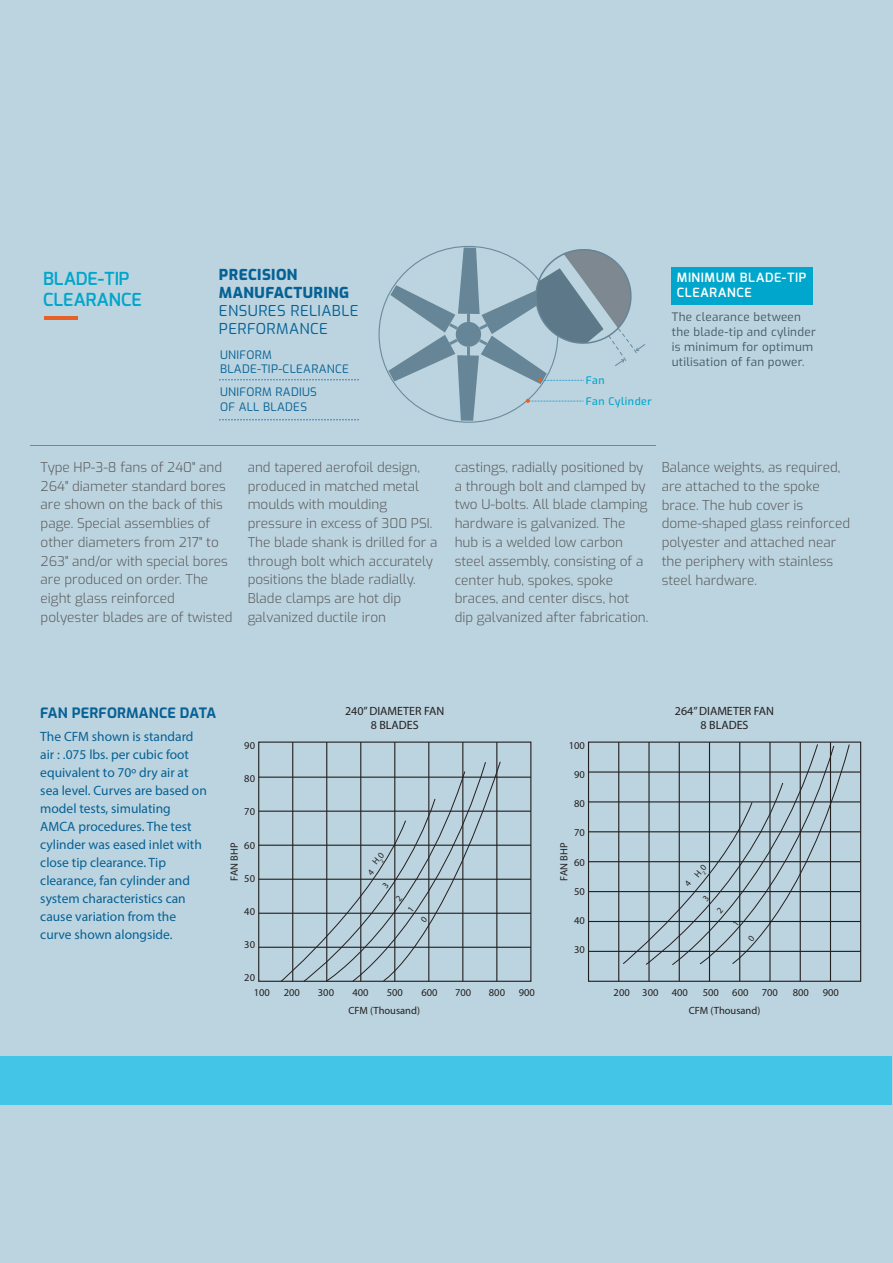
<style>
.page{position:relative;width:893px;height:1263px;background:#fff}
.page>*{position:absolute;margin:0;border:0;box-sizing:border-box;transform-origin:0 0}
.t1{font:600 18px/21px "Exo";color:#00a6cb}
.t2{font:15px/18px "Exo";letter-spacing:.025em;color:#066195}
.t3{font:800 15px/18px "Exo";letter-spacing:.025em;color:#066195}
.t4{font:700 14.25px "Exo";letter-spacing:.01em;color:#066195}
.t5{font:300 13.5px/18.8px "Exo";color:#58595b}
.t6{font:13.5px/18px "Myriad Pro";color:#066195}
.t7{font:600 12.75px/15px "Exo";letter-spacing:.05em;color:#fff}
.t8{font:12px/14.4px "Myriad Pro";color:#231f20;text-align:center}
.t9{font:11.7px/15px "Exo";letter-spacing:.025em;color:#435760}
.t10{font:11.7px/14.2px "Exo";letter-spacing:.025em;color:#066195}
.t11{font:10.5px "Myriad Pro";color:#231f20}
.t12{font:500 10.5px/21.5px "Exo";letter-spacing:.05em;color:#00a6cb}
.t13{font:9px "Myriad Pro";color:#231f20}
</style>
<div class="page">
<div style="left:1px;top:0;width:892px;height:1263px;background:#bcd4df"></div>
<div style="left:0;top:1056px;width:892px;height:48px;background:#42c5e7"></div>
<hr style="left:30px;top:445px;width:625px;height:1px;background:#e66028">
<div style="left:671px;top:267px;width:141px;height:38px;background:#00a6cb"></div>
<svg style="left:219px;top:379px;width:140px;height:1px"></svg>
<svg style="left:219px;top:419px;width:140px;height:1px"></svg>
<svg style="left:388px;top:245px;width:257px;height:176px"></svg>
<hr style="left:44px;top:316px;width:34px;height:3px;background:#e66028">
<div style="left:258px;top:741px;width:273px;height:241px;border:1px solid #231f20"></div>
<hr style="left:259px;top:947px;width:272px;height:1px;background:#231f20">
<hr style="left:259px;top:913px;width:272px;height:1px;background:#231f20">
<hr style="left:259px;top:879px;width:272px;height:1px;background:#231f20">
<hr style="left:259px;top:845px;width:272px;height:1px;background:#231f20">
<hr style="left:259px;top:811px;width:272px;height:1px;background:#231f20">
<hr style="left:259px;top:776px;width:272px;height:2px;background:#231f20">
<hr style="left:292px;top:742px;width:1px;height:239px;background:#231f20">
<hr style="left:326px;top:742px;width:1px;height:239px;background:#231f20">
<hr style="left:360px;top:742px;width:1px;height:239px;background:#231f20">
<hr style="left:394px;top:742px;width:1px;height:239px;background:#231f20">
<hr style="left:428px;top:742px;width:1px;height:239px;background:#231f20">
<hr style="left:462px;top:742px;width:1px;height:239px;background:#231f20">
<hr style="left:496px;top:742px;width:1px;height:239px;background:#231f20">
<div style="left:588px;top:741px;width:273px;height:241px;border:1px solid #231f20"></div>
<hr style="left:588px;top:951px;width:273px;height:1px;background:#231f20">
<hr style="left:588px;top:921px;width:273px;height:1px;background:#231f20">
<hr style="left:588px;top:891px;width:273px;height:1px;background:#231f20">
<hr style="left:588px;top:861px;width:273px;height:1px;background:#231f20">
<hr style="left:588px;top:831px;width:273px;height:1px;background:#231f20">
<hr style="left:588px;top:801px;width:273px;height:1px;background:#231f20">
<hr style="left:588px;top:771px;width:273px;height:2px;background:#231f20">
<hr style="left:618px;top:742px;width:1px;height:239px;background:#231f20">
<hr style="left:648px;top:742px;width:2px;height:239px;background:#231f20">
<hr style="left:679px;top:742px;width:1px;height:239px;background:#231f20">
<hr style="left:709px;top:742px;width:1px;height:239px;background:#231f20">
<hr style="left:739px;top:742px;width:1px;height:239px;background:#231f20">
<hr style="left:769px;top:742px;width:2px;height:239px;background:#231f20">
<hr style="left:800px;top:742px;width:1px;height:239px;background:#231f20">
<hr style="left:830px;top:742px;width:1px;height:239px;background:#231f20">
<svg style="left:280px;top:761px;width:221px;height:221px"></svg>
<svg style="left:622px;top:743px;width:228px;height:222px"></svg>
<h1 class="t1" style="left:43px;top:268px;width:100px">BLADE-TIP<br>CLEARANCE</h1>
<p class="t3" style="left:219px;top:265px;width:132px">PRECISION<br>MANUFACTURING</p>
<p class="t2" style="left:219px;top:301px;width:141px">ENSURES RELIABLE<br>PERFORMANCE</p>
<p class="t10" style="left:220px;top:347px;width:130px">UNIFORM<br>BLADE-TIP-CLEARANCE</p>
<p class="t10" style="left:220px;top:384px;width:98px">UNIFORM RADIUS<br>OF ALL BLADES</p>
<p class="t12" style="left:586px;top:368px;width:67px">Fan<br>Fan Cylinder</p>
<p class="t7" style="left:677px;top:270px;width:131px">MINIMUM BLADE-TIP<br>CLEARANCE</p>
<p class="t9" style="left:672px;top:308px;width:146px">The clearance between the blade-tip and cylinder is minimum for optimum utilisation of fan power.</p>
<p class="t5" style="left:41px;top:457px;width:193px">Type HP-3-8 fans of 240" and<br>264" diameter standard bores are shown on the back of this page. Special assemblies of other diameters from 217" to<br>263" and/or with special bores are produced on order. The eight glass reinforced polyester blades are of twisted</p>
<p class="t5" style="left:248px;top:457px;width:191px">and tapered aerofoil design, produced in matched metal moulds with moulding pressure in excess of 300 PSI.<br>The blade shank is drilled for a through bolt which accurately positions the blade radially.<br>Blade clamps are hot dip galvanized ductile iron</p>
<p class="t5" style="left:455px;top:457px;width:195px">castings, radially positioned by a through bolt and clamped by two U-bolts. All blade clamping hardware is galvanized. The hub is a welded low carbon steel assembly, consisting of a center hub, spokes, spoke braces, and center discs, hot dip galvanized after fabrication.</p>
<p class="t5" style="left:662px;top:457px;width:190px">Balance weights, as required, are attached to the spoke brace. The hub cover is dome-shaped glass reinforced polyester and attached near the periphery with stainless steel hardware.</p>
<p class="t4" style="left:40px;top:702px;width:177px">FAN PERFORMANCE DATA</p>
<p class="t6" style="left:40px;top:728px;width:168px">The CFM shown is standard air : .075 lbs. per cubic foot equivalent to 70o dry air at sea level. Curves are based on model tests, simulating<br>AMCA procedures. The test cylinder was eased inlet with close tip clearance. Tip clearance, fan cylinder and system characteristics can cause variation from the curve shown alongside.</p>
<p class="t11" style="left:244px;top:739px;width:12px">90</p>
<p class="t11" style="left:244px;top:772px;width:12px">80</p>
<p class="t11" style="left:244px;top:805px;width:12px">70</p>
<p class="t11" style="left:244px;top:839px;width:12px">60</p>
<p class="t11" style="left:244px;top:872px;width:12px">50</p>
<p class="t11" style="left:244px;top:905px;width:12px">40</p>
<p class="t11" style="left:244px;top:938px;width:12px">30</p>
<p class="t11" style="left:244px;top:971px;width:12px">20</p>
<p class="t11" style="left:228px;top:881px;width:39px;rotate:-90deg">FAN BHP</p>
<p class="t8" style="left:345px;top:703px;width:101px">240” DIAMETER FAN<br>8 BLADES</p>
<p class="t13" style="left:362px;top:869px;width:26px;rotate:-51deg">4 H<sub>2</sub>0</p>
<p class="t11" style="left:254px;top:986px;width:18px">100</p>
<p class="t11" style="left:284px;top:986px;width:18px">200</p>
<p class="t11" style="left:318px;top:986px;width:18px">300</p>
<p class="t11" style="left:352px;top:986px;width:18px">400</p>
<p class="t11" style="left:387px;top:986px;width:18px">500</p>
<p class="t11" style="left:421px;top:986px;width:18px">600</p>
<p class="t11" style="left:455px;top:986px;width:18px">700</p>
<p class="t11" style="left:489px;top:986px;width:18px">800</p>
<p class="t11" style="left:519px;top:986px;width:18px">900</p>
<p class="t11" style="left:348px;top:1004px;width:73px">CFM (Thousand)</p>
<p class="t11" style="left:569px;top:739px;width:18px">100</p>
<p class="t11" style="left:574px;top:768px;width:12px">90</p>
<p class="t11" style="left:574px;top:797px;width:12px">80</p>
<p class="t11" style="left:574px;top:826px;width:12px">70</p>
<p class="t11" style="left:574px;top:855px;width:12px">60</p>
<p class="t11" style="left:574px;top:885px;width:12px">50</p>
<p class="t11" style="left:574px;top:914px;width:12px">40</p>
<p class="t11" style="left:574px;top:943px;width:12px">30</p>
<p class="t11" style="left:558px;top:881px;width:39px;rotate:-90deg">FAN BHP</p>
<p class="t8" style="left:675px;top:703px;width:101px">264” DIAMETER FAN<br>8 BLADES</p>
<p class="t13" style="left:684px;top:883px;width:28px;rotate:-51deg">4 H<sub>2</sub>0</p>
<p class="t11" style="left:614px;top:986px;width:46px">200 300</p>
<p class="t11" style="left:672px;top:986px;width:18px">400</p>
<p class="t11" style="left:703px;top:986px;width:18px">500</p>
<p class="t11" style="left:732px;top:986px;width:18px">600</p>
<p class="t11" style="left:762px;top:986px;width:18px">700</p>
<p class="t11" style="left:793px;top:986px;width:18px">800</p>
<p class="t11" style="left:823px;top:986px;width:18px">900</p>
<p class="t11" style="left:689px;top:1004px;width:73px">CFM (Thousand)</p>
</div>
